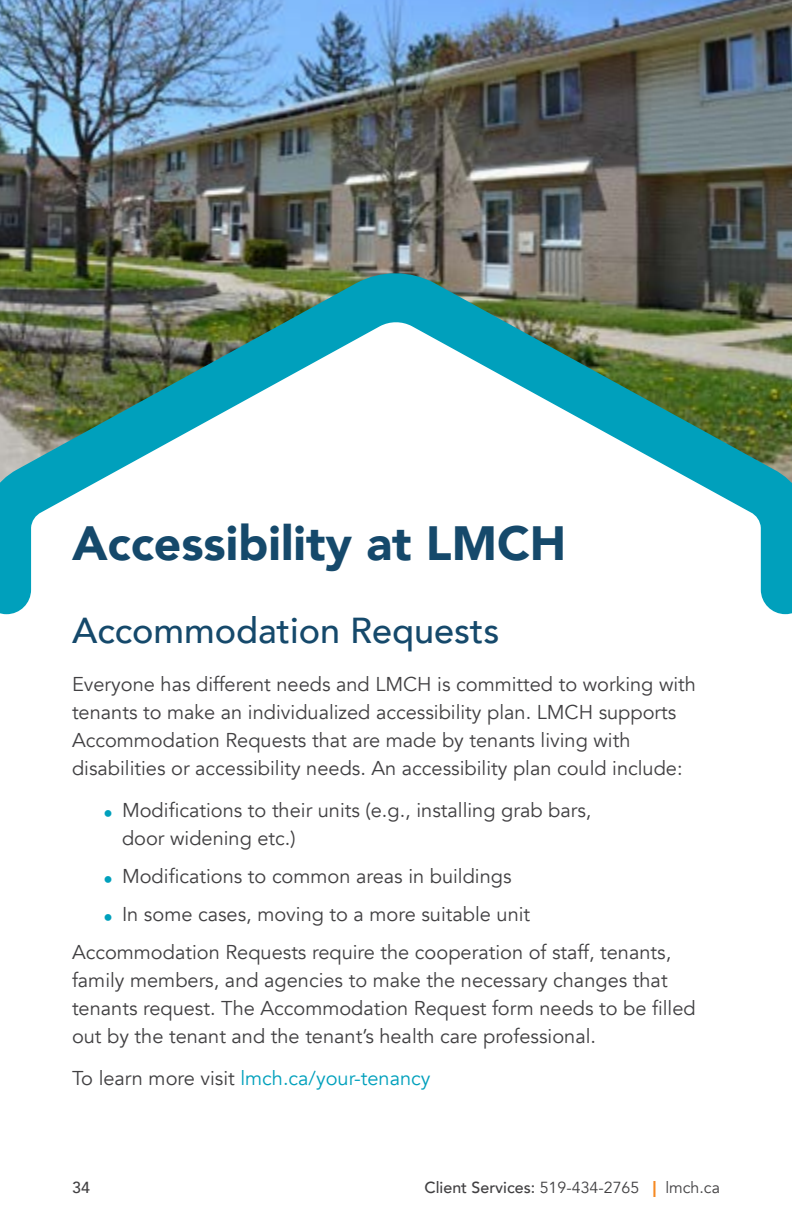
<style>
.page{position:relative;width:792px;height:1224px;background:#fff}
.page>*{position:absolute;margin:0;border:0;box-sizing:border-box;transform-origin:0 0}
.t1{font:900 48px "Avenir";color:#15496b}
.t2{font:500 36px "Avenir";color:#15496b}
.t3{font:20px/28px "Avenir";color:#414042}
.t4{font:20px "Avenir";color:#00a0bc}
.t5{font:16px "Avenir";color:#414042}
.t6{font:500 16px "Avenir";color:#414042}
.s1{color:#414042}
.s2{font-weight:500}
.s3{font-weight:900;color:#f68922}
</style>
<div class="page">
<img style="left:0;top:0;width:792px;height:270px">
<svg style="left:0;top:270px;width:792px;height:344px"></svg>
<h1 class="t1" style="left:72px;top:502px;width:496px">Accessibility at LMCH</h1>
<h2 class="t2" style="left:72px;top:599px;width:429px">Accommodation Requests</h2>
<p class="t3" style="left:72px;top:670px;width:626px">Everyone has different needs and LMCH is committed to working with tenants to make an individualized accessibility plan. LMCH supports Accommodation Requests that are made by tenants living with disabilities or accessibility needs. An accessibility plan could include:</p>
<p class="t3" style="left:122px;top:796px;width:471px">Modifications to their units (e.g., installing grab bars, door widening etc.)</p>
<p class="t3" style="left:122px;top:862px;width:391px">Modifications to common areas in buildings</p>
<p class="t3" style="left:122px;top:900px;width:410px">In some cases, moving to a more suitable unit</p>
<p class="t3" style="left:72px;top:938px;width:601px">Accommodation Requests require the cooperation of staff, tenants,</p>
<p class="t3" style="left:72px;top:966px;width:625px">family members, and agencies to make the necessary changes that tenants request. The Accommodation Request form needs to be filled out by the tenant and the tenant’s health care professional.</p>
<p class="t4" style="left:72px;top:1066px;width:360px"><span class="s1">To learn more visit</span> lmch.ca/your-tenancy</p>
<p class="t6" style="left:72px;top:1174px;width:19px">34</p>
<p class="t5" style="left:424px;top:1178px;width:297px"><span class="s2">Client Services:</span> 519-434-2765 <span class="s3">|</span> lmch.ca</p>
</div>
